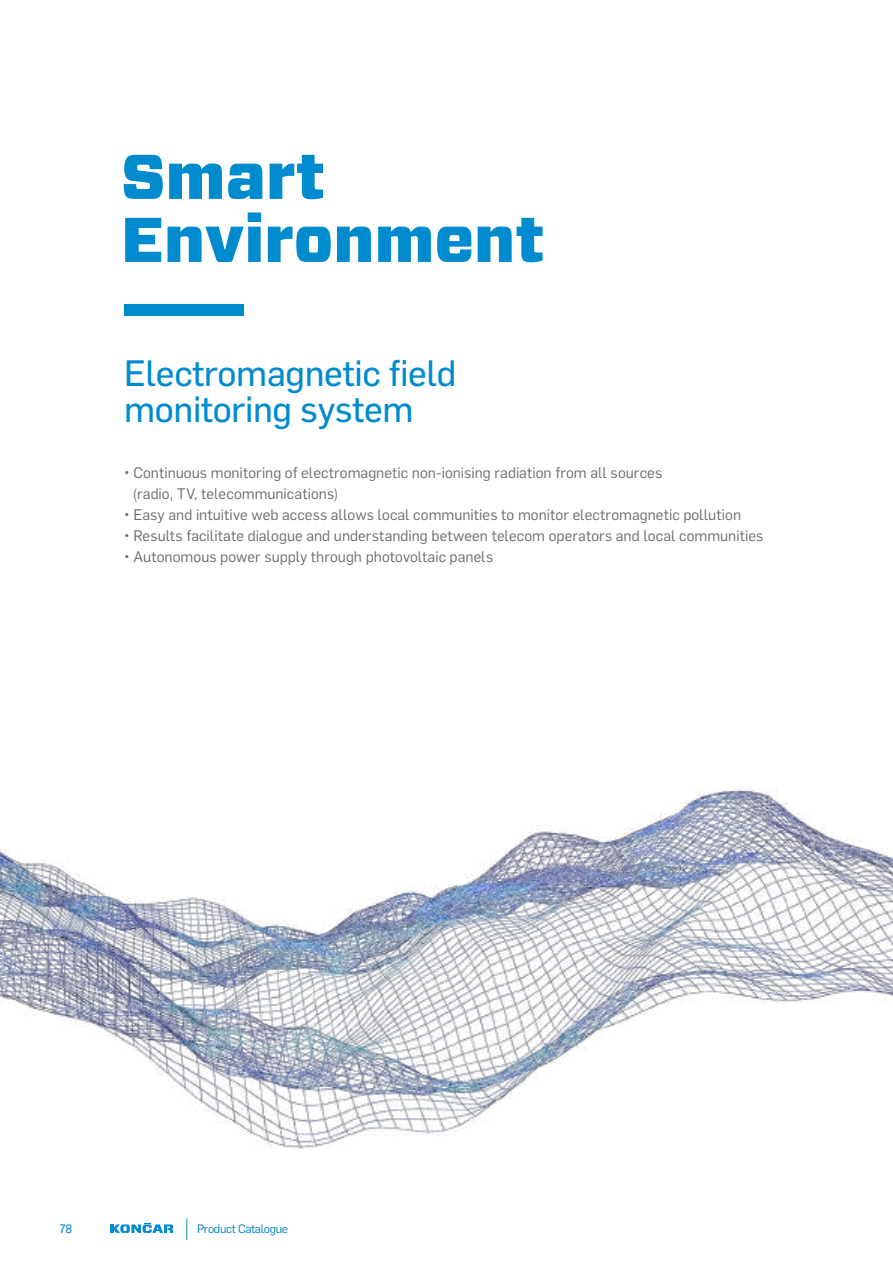
<style>
.page{position:relative;width:893px;height:1263px;background:#fff}
.page>*{position:absolute;margin:0;border:0;box-sizing:border-box;transform-origin:0 0}
.t1{font:900 63px/63px "Forza";color:#008bce}
.t2{font:36px/36px "Flama Basic";letter-spacing:-.01em;color:#008bce}
.t3{font:15px/21px "Flama";letter-spacing:.005em;color:#696a6c}
.t4{font:12px "Flama";letter-spacing:-.03em;color:#0080be}
.t5{font:12px "Flama Basic";color:#008bce}
</style>
<div class="page">
<svg style="left:110px;top:1225px;width:63px;height:8px"></svg>
<img style="left:0;top:788px;width:893px;height:437px">
<div style="left:124px;top:304px;width:119px;height:11px;background:#008bce"></div>
<svg style="left:186px;top:1218px;width:1px;height:22px"></svg>
<h1 class="t1" style="left:121px;top:147px;width:425px">Smart<br>Environment</h1>
<h2 class="t2" style="left:124px;top:353px;width:334px">Electromagnetic field monitoring system</h2>
<p class="t3" style="left:133px;top:461px;width:531px;text-indent:-9px">• Continuous monitoring of electromagnetic non-ionising radiation from all sources (radio, TV, telecommunications)</p>
<p class="t3" style="left:124px;top:503px;width:618px">• Easy and intuitive web access allows local communities to monitor electromagnetic pollution</p>
<p class="t3" style="left:124px;top:524px;width:641px">• Results facilitate dialogue and understanding between telecom operators and local communities</p>
<p class="t3" style="left:124px;top:545px;width:371px">• Autonomous power supply through photovoltaic panels</p>
<p class="t5" style="left:60px;top:1220px;width:14px">78</p>
<p class="t4" style="left:197px;top:1220px;width:92px">Product Catalogue</p>
</div>
